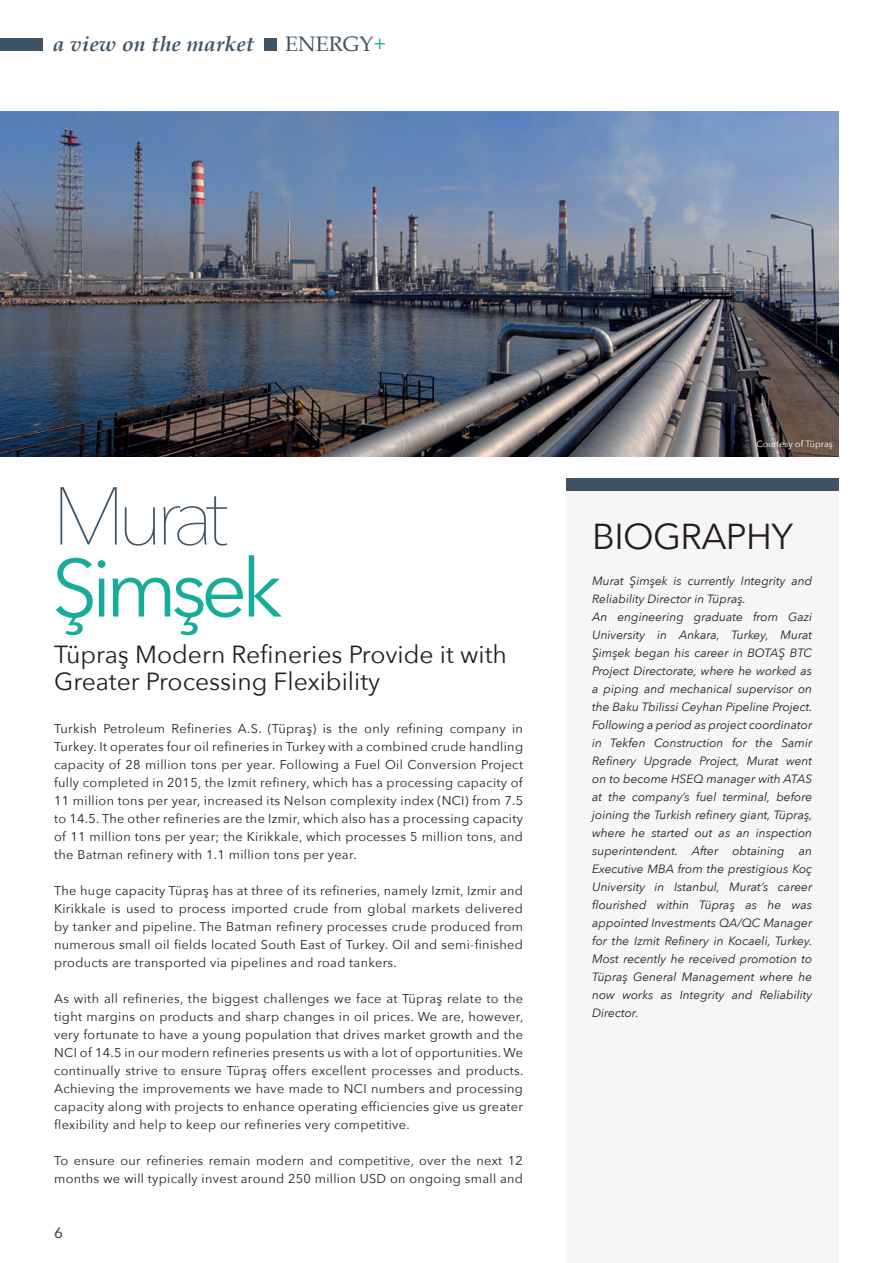
<style>
.page{position:relative;width:893px;height:1263px;background:#fff}
.page>*{position:absolute;margin:0;border:0;box-sizing:border-box;transform-origin:0 0}
.t1{font:81px "Avenir Next";letter-spacing:-.075em;color:#16ac99}
.t2{font:200 81px "Avenir Next";letter-spacing:-.105em;color:#3e5364}
.Body_reverse{font:36px "Avenir Next";letter-spacing:-.02em;color:#231f20}
.Head_1{font:24.75px "Avenir Next";color:#231f20}
.Subheading{font:italic 700 21px "Book Antiqua";letter-spacing:.01em;color:#3e5364}
.Subheading-2{font:21px "Book Antiqua";letter-spacing:.01em;color:#3e5364}
.Subheading-3{font:500 15px "Avenir Next";color:#3e5364}
.Body{font:12.75px/18px "Avenir Next";letter-spacing:.025em;color:#231f20;text-align:justify}
.Body-2{font:italic 12px/18px "Avenir Next";color:#231f20}
.t3{font:9px "Avenir Next";color:#fff}
.s1{color:#16ac99}
</style>
<div class="page">
<div style="left:0;top:38px;width:43px;height:13px;background:#3e5364"></div>
<div style="left:567px;top:491px;width:272px;height:772px;background:#f7f5f7"></div>
<div style="left:567px;top:478px;width:272px;height:13px;background:#3e5364"></div>
<img style="left:0;top:111px;width:839px;height:346px">
<div style="left:264px;top:38px;width:13px;height:13px;background:#3e5364"></div>
<p class="Subheading" style="left:53px;top:32px;width:203px">a view on the market</p>
<p class="Subheading-2" style="left:285px;top:31px;width:103px">ENERGY<span class="s1">+</span></p>
<p class="t2" style="left:52px;top:448px;width:179px">Murat</p>
<p class="t1" style="left:52px;top:520px;width:232px">Şimşek</p>
<p class="Head_1" style="left:54px;top:633px;width:454px">Tüpraş Modern Refineries Provide it with</p>
<p class="Head_1" style="left:54px;top:660px;width:328px">Greater Processing Flexibility</p>
<p class="Body" style="left:54px;top:719px;width:470px">Turkish Petroleum Refineries A.S. (Tüpraş) is the only refining company in Turkey. It operates four oil refineries in Turkey with a combined crude handling capacity of 28 million tons per year. Following a Fuel Oil Conversion Project fully completed in 2015, the Izmit refinery, which has a processing capacity of 11 million tons per year, increased its Nelson complexity index (NCI) from 7.5 to 14.5. The other refineries are the Izmir, which also has a processing capacity of 11 million tons per year; the Kirikkale, which processes 5 million tons, and the Batman refinery with 1.1 million tons per year.</p>
<p class="Body" style="left:54px;top:881px;width:470px">The huge capacity Tüpraş has at three of its refineries, namely Izmit, Izmir and Kirikkale is used to process imported crude from global markets delivered by tanker and pipeline. The Batman refinery processes crude produced from numerous small oil fields located South East of Turkey. Oil and semi-finished products are transported via pipelines and road tankers.</p>
<p class="Body" style="left:54px;top:989px;width:471px">As with all refineries, the biggest challenges we face at Tüpraş relate to the tight margins on products and sharp changes in oil prices. We are, however, very fortunate to have a young population that drives market growth and the NCI of 14.5 in our modern refineries presents us with a lot of opportunities. We continually strive to ensure Tüpraş offers excellent processes and products.<br>Achieving the improvements we have made to NCI numbers and processing capacity along with projects to enhance operating efficiencies give us greater flexibility and help to keep our refineries very competitive.</p>
<p class="Body" style="left:54px;top:1151px;width:470px">To ensure our refineries remain modern and competitive, over the next 12 months we will typically invest around 250 million USD on ongoing small and</p>
<p class="Subheading-3" style="left:54px;top:1220px;width:10px">6</p>
<p class="t3" style="left:756px;top:436px;width:78px">Courtesy of Tüpraş</p>
<p class="Body_reverse" style="left:592px;top:506px;width:202px">BIOGRAPHY</p>
<p class="Body-2" style="left:592px;top:571px;width:221px">Murat Şimşek is currently Integrity and<br>Reliability Director in Tüpraş.</p>
<p class="Body-2" style="left:592px;top:607px;width:222px;text-align:justify">An engineering graduate from Gazi University in Ankara, Turkey, Murat Şimşek began his career in BOTAŞ BTC Project Directorate, where he worked as a piping and mechanical supervisor on the Baku Tbilissi Ceyhan Pipeline Project.<br>Following a period as project coordinator in Tekfen Construction for the Samir Refinery Upgrade Project, Murat went on to become HSEQ manager with ATAS at the company’s fuel terminal, before joining the Turkish refinery giant, Tüpraş, where he started out as an inspection superintendent. After obtaining an Executive MBA from the prestigious Koç University in Istanbul, Murat’s career flourished within Tüpraş as he was appointed Investments QA/QC Manager for the Izmit Refinery in Kocaeli, Turkey.<br>Most recently he received promotion to Tüpraş General Management where he now works as Integrity and Reliability Director.</p>
</div>
